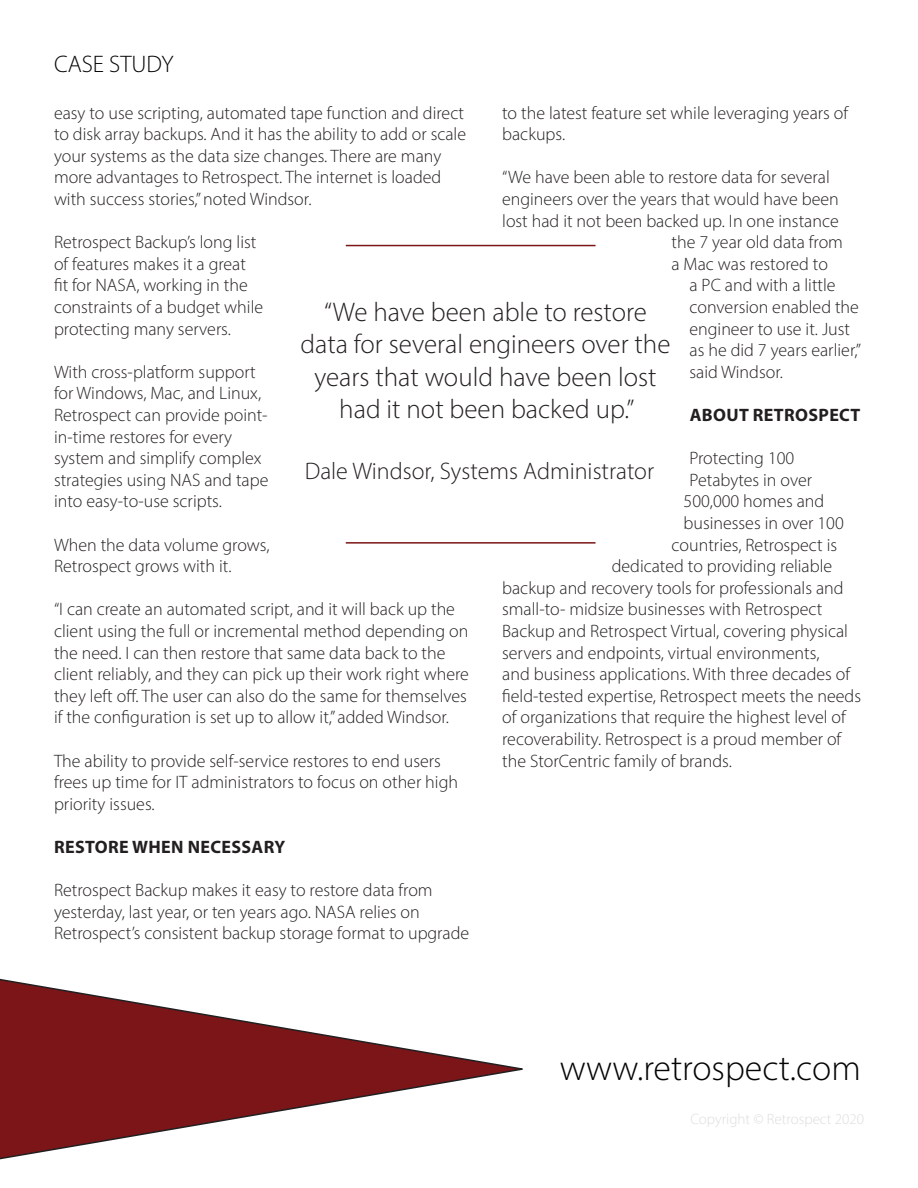
<style>
.page{position:relative;width:918px;height:1188px;background:#fff}
.page>*{position:absolute;margin:0;border:0;box-sizing:border-box;transform-origin:0 0}
.t1{font:300 36px "Myriad Pro";color:#040503}
.t2{font:300 27px/32.4px "Myriad Pro";color:#231f20;text-align:center}
.t3{font:300 24px "Myriad Pro";color:#231f20}
.t4{font:300 24px "Myriad Pro";color:#040503}
.t5{font:300 18px/21.6px "Myriad Pro";color:#231f20}
.t6{font:700 18px "Myriad Pro";letter-spacing:.02em;color:#231f20}
.t7{font:300 15px "Myriad Pro";color:#ddddde}
</style>
<div class="page">
<svg style="left:0;top:978px;width:523px;height:182px"></svg>
<hr style="left:346px;top:245px;width:250px;height:1px;background:#7b1517">
<hr style="left:346px;top:542px;width:250px;height:2px;background:#7b1517">
<p class="t4" style="left:54px;top:50px;width:121px">CASE STUDY</p>
<p class="t5" style="left:54px;top:102px;width:414px">easy to use scripting, automated tape function and direct to disk array backups. And it has the ability to add or scale your systems as the data size changes. There are many more advantages to Retrospect. The internet is loaded with success stories,” noted Windsor.</p>
<p class="t5" style="left:54px;top:231px;width:211px">Retrospect Backup’s long list of features makes it a great fit for NASA, working in the constraints of a budget while protecting many servers.</p>
<p class="t5" style="left:54px;top:361px;width:216px">With cross-platform support for Windows, Mac, and Linux,<br>Retrospect can provide point&shy;in-time restores for every system and simplify complex strategies using NAS and tape into easy-to-use scripts.</p>
<p class="t5" style="left:54px;top:534px;width:217px">When the data volume grows,<br>Retrospect grows with it.</p>
<p class="t5" style="left:54px;top:598px;width:416px">“I can create an automated script, and it will back up the client using the full or incremental method depending on the need. I can then restore that same data back to the client reliably, and they can pick up their work right where they left off. The user can also do the same for themselves if the configuration is set up to allow it,” added Windsor.</p>
<p class="t5" style="left:54px;top:750px;width:406px">The ability to provide self-service restores to end users frees up time for IT administrators to focus on other high priority issues.</p>
<p class="t6" style="left:54px;top:835px;width:233px">RESTORE WHEN NECESSARY</p>
<p class="t5" style="left:54px;top:879px;width:417px">Retrospect Backup makes it easy to restore data from yesterday, last year, or ten years ago. NASA relies on<br>Retrospect’s consistent backup storage format to upgrade</p>
<p class="t5" style="left:502px;top:102px;width:347px">to the latest feature set while leveraging years of backups.</p>
<p class="t5" style="left:502px;top:166px;width:329px">“We have been able to restore data for several</p>
<p class="t5" style="left:502px;top:188px;width:338px">engineers over the years that would have been</p>
<p class="t5" style="left:502px;top:210px;width:338px">lost had it not been backed up. In one instance</p>
<p class="t5" style="left:672px;top:231px;width:173px">the 7 year old data from</p>
<p class="t5" style="left:672px;top:253px;width:158px">a Mac was restored to</p>
<p class="t5" style="left:690px;top:274px;width:148px">a PC and with a little</p>
<p class="t5" style="left:690px;top:296px;width:171px">conversion enabled the</p>
<p class="t5" style="left:690px;top:318px;width:162px">engineer to use it. Just</p>
<p class="t5" style="left:690px;top:339px;width:173px">as he did 7 years earlier,”</p>
<p class="t5" style="left:690px;top:361px;width:95px">said Windsor.</p>
<p class="t6" style="left:690px;top:403px;width:172px">ABOUT RETROSPECT</p>
<p class="t5" style="left:690px;top:447px;width:106px">Protecting 100</p>
<p class="t5" style="left:690px;top:469px;width:124px">Petabytes in over</p>
<p class="t5" style="left:684px;top:490px;width:142px">500,000 homes and</p>
<p class="t5" style="left:684px;top:512px;width:162px">businesses in over 100</p>
<p class="t5" style="left:672px;top:534px;width:167px">countries, Retrospect is</p>
<p class="t5" style="left:612px;top:555px;width:222px">dedicated to providing reliable</p>
<p class="t5" style="left:502px;top:577px;width:343px">backup and recovery tools for professionals and</p>
<p class="t5" style="left:502px;top:598px;width:322px">small-to- midsize businesses with Retrospect</p>
<p class="t5" style="left:502px;top:620px;width:347px">Backup and Retrospect Virtual, covering physical</p>
<p class="t5" style="left:502px;top:642px;width:319px">servers and endpoints, virtual environments,</p>
<p class="t5" style="left:502px;top:663px;width:350px">and business applications. With three decades of</p>
<p class="t5" style="left:502px;top:685px;width:360px">field-tested expertise, Retrospect meets the needs</p>
<p class="t5" style="left:502px;top:706px;width:345px">of organizations that require the highest level of</p>
<p class="t5" style="left:502px;top:728px;width:341px">recoverability. Retrospect is a proud member of</p>
<p class="t5" style="left:502px;top:750px;width:231px">the StorCentric family of brands.</p>
<p class="t2" style="left:300px;top:296px;width:372px">“We have been able to restore data for several engineers over the years that would have been lost had it not been backed up.”</p>
<p class="t3" style="left:305px;top:456px;width:351px">Dale Windsor, Systems Administrator</p>
<p class="t1" style="left:560px;top:1047px;width:303px">www.retrospect.com</p>
<p class="t7" style="left:691px;top:1110px;width:175px">Copyright © Retrospect 2020</p>
</div>
